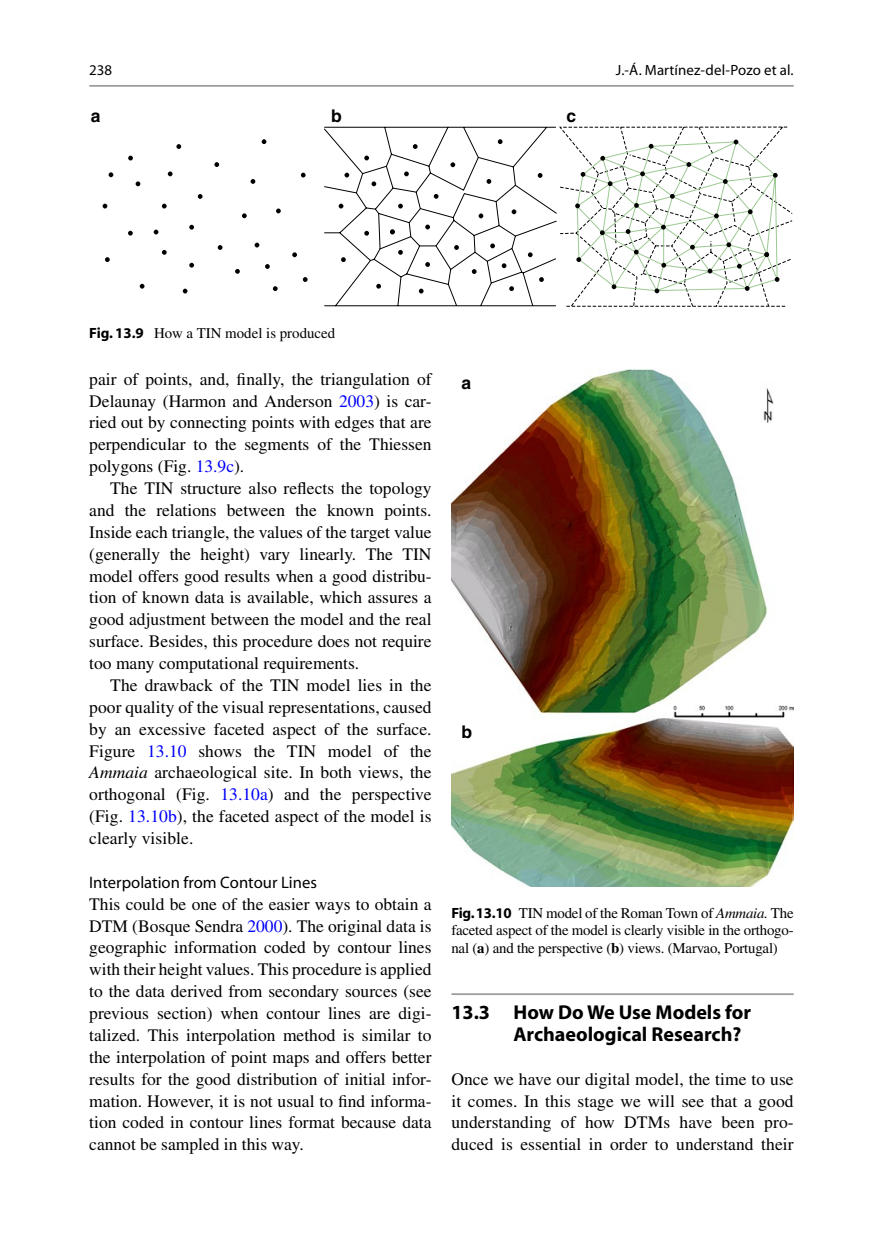
<style>
.page{position:relative;width:883px;height:1260px;background:#fff}
.page>*{position:absolute;margin:0;border:0;box-sizing:border-box;transform-origin:0 0}
.t1{font:700 20.12px/21.9px "Myriad";color:#000}
.t2{font:17.5px/21.9px "Times";color:#000;text-align:justify}
.t3{font:700 17.5px "Helvetica";color:#000}
.t4{font:16.62px "Myriad";color:#000}
.t5{font:14.88px/17.5px "Times";letter-spacing:-.015em;color:#000;text-align:justify}
.t6{font:14.88px "Myriad";letter-spacing:.005em;color:#000}
.s1{font-family:"Myriad";font-weight:700}
.s2{color:#0000fa}
.s3{font-style:italic}
.s4{font-weight:700}
</style>
<div class="page">
<hr style="left:451px;top:993px;width:343px;height:2px;background:#9c9c9d">
<svg style="left:109px;top:172px;width:4px;height:5px"></svg>
<svg style="left:103px;top:204px;width:4px;height:5px"></svg>
<svg style="left:162px;top:204px;width:5px;height:5px"></svg>
<svg style="left:154px;top:230px;width:4px;height:4px"></svg>
<svg style="left:128px;top:231px;width:5px;height:5px"></svg>
<svg style="left:105px;top:257px;width:5px;height:5px"></svg>
<svg style="left:162px;top:250px;width:5px;height:5px"></svg>
<svg style="left:189px;top:225px;width:5px;height:5px"></svg>
<svg style="left:189px;top:263px;width:5px;height:5px"></svg>
<svg style="left:235px;top:269px;width:5px;height:5px"></svg>
<svg style="left:273px;top:286px;width:5px;height:5px"></svg>
<svg style="left:303px;top:277px;width:5px;height:5px"></svg>
<svg style="left:292px;top:252px;width:5px;height:5px"></svg>
<svg style="left:265px;top:264px;width:5px;height:5px"></svg>
<svg style="left:255px;top:243px;width:4px;height:5px"></svg>
<svg style="left:276px;top:209px;width:5px;height:4px"></svg>
<svg style="left:242px;top:213px;width:5px;height:5px"></svg>
<svg style="left:183px;top:289px;width:5px;height:5px"></svg>
<svg style="left:140px;top:284px;width:5px;height:5px"></svg>
<svg style="left:218px;top:245px;width:5px;height:5px"></svg>
<svg style="left:128px;top:156px;width:5px;height:5px"></svg>
<svg style="left:136px;top:181px;width:4px;height:5px"></svg>
<svg style="left:176px;top:144px;width:5px;height:5px"></svg>
<svg style="left:168px;top:171px;width:5px;height:5px"></svg>
<svg style="left:214px;top:162px;width:5px;height:5px"></svg>
<svg style="left:198px;top:194px;width:5px;height:5px"></svg>
<svg style="left:251px;top:179px;width:4px;height:5px"></svg>
<svg style="left:262px;top:139px;width:4px;height:5px"></svg>
<svg style="left:301px;top:173px;width:5px;height:5px"></svg>
<svg style="left:324px;top:126px;width:468px;height:180px"></svg>
<img style="left:451px;top:369px;width:343px;height:517px">
<hr style="left:89px;top:85px;width:705px;height:2px;background:#9c9c9d">
<p class="t6" style="left:89px;top:63px;width:24px">238</p>
<p class="t3" style="left:91px;top:110px;width:11px">a</p>
<p class="t3" style="left:331px;top:110px;width:12px">b</p>
<p class="t3" style="left:566px;top:110px;width:11px">c</p>
<p class="t6" style="left:616px;top:63px;width:179px">J.-Á. Martínez-del-Pozo et al.</p>
<p class="t5" style="left:89px;top:324px;width:247px"><span class="s1">Fig. 13.9</span> How a TIN model is produced</p>
<p class="t2" style="left:89px;top:368px;width:344px">pair of points, and, finally, the triangulation of Delaunay (Harmon and Anderson <span class="s2">2003</span>) is car&shy;ried out by connecting points with edges that are perpendicular to the segments of the Thiessen polygons (Fig. <span class="s2">13.9c</span>).</p>
<p class="t2" style="left:89px;top:477px;width:344px;text-indent:21px">The TIN structure also reflects the topology and the relations between the known points.<br>Inside each triangle, the values of the target value (generally the height) vary linearly. The TIN model offers good results when a good distribu&shy;tion of known data is available, which assures a good adjustment between the model and the real surface. Besides, this procedure does not require too many computational requirements.</p>
<p class="t2" style="left:89px;top:674px;width:344px;text-indent:21px">The drawback of the TIN model lies in the poor quality of the visual representations, caused by an excessive faceted aspect of the surface.<br>Figure <span class="s2">13.10</span> shows the TIN model of the <span class="s3">Ammaia</span> archaeological site. In both views, the orthogonal (Fig. <span class="s2">13.10a</span>) and the perspective (Fig. <span class="s2">13.10b</span>), the faceted aspect of the model is clearly visible.</p>
<p class="t4" style="left:89px;top:874px;width:229px">Interpolation from Contour Lines</p>
<p class="t2" style="left:89px;top:893px;width:344px">This could be one of the easier ways to obtain a DTM (Bosque Sendra <span class="s2">2000</span>). The original data is geographic information coded by contour lines with their height values. This procedure is applied to the data derived from secondary sources (see previous section) when contour lines are digi&shy;talized. This interpolation method is similar to the interpolation of point maps and offers better results for the good distribution of initial infor&shy;mation. However, it is not usual to find informa&shy;tion coded in contour lines format because data cannot be sampled in this way.</p>
<p class="t3" style="left:461px;top:377px;width:11px">a</p>
<p class="t3" style="left:461px;top:725px;width:12px">b</p>
<p class="t5" style="left:451px;top:904px;width:344px"><span class="s1">Fig. 13.10</span> TIN model of the Roman Town of <span class="s3">Ammaia.</span> The faceted aspect of the model is clearly visible in the orthogo&shy;nal (<span class="s4">a</span>) and the perspective (<span class="s4">b</span>) views. (Marvao, Portugal)</p>
<p class="t1" style="left:513px;top:1002px;width:239px;text-indent:-62px">13.3 How Do We Use Models for<br>Archaeological Research?</p>
<p class="t2" style="left:451px;top:1068px;width:344px">Once we have our digital model, the time to use it comes. In this stage we will see that a good understanding of how DTMs have been pro&shy;duced is essential in order to understand their</p>
</div>
